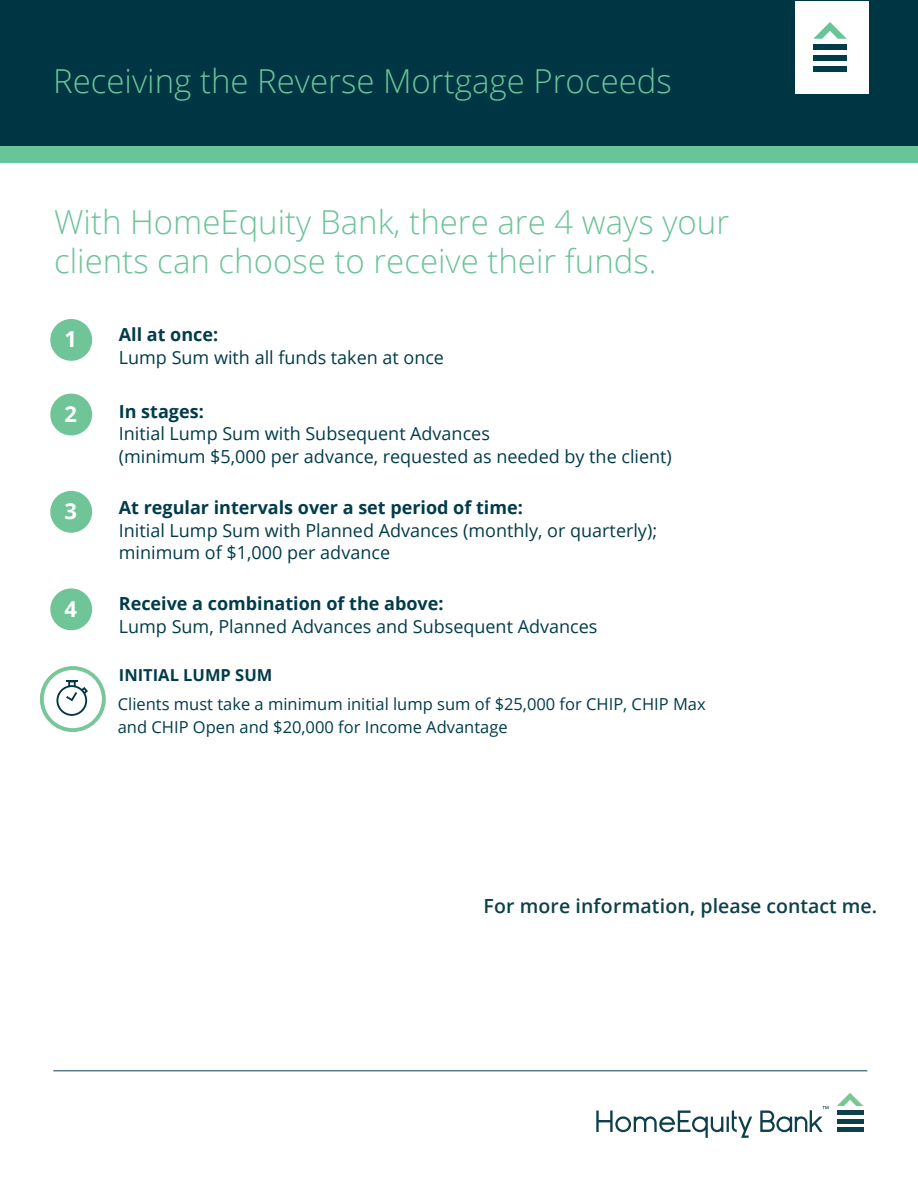
<style>
.page{position:relative;width:918px;height:1188px;background:#fff}
.page>*{position:absolute;margin:0;border:0;box-sizing:border-box;transform-origin:0 0}
.t1{font:300 33px/39.6px "Open Sans";color:#6cc499}
.t2{font:300 33px "Open Sans";color:#68c499}
.t3{font:700 22.05px "Open Sans";color:#fff}
.t4{font:600 19.5px "Open Sans";letter-spacing:.005em;color:#0e404b}
.t5{font:18px/22.5px "Open Sans";color:#003c4b}
.t6{font:700 18px "Open Sans";color:#003c4b}
.t7{font:16.5px/29.7px "Open Sans";color:#003c4b}
.s1{font-weight:700}
.s2{font-style:inherit}
</style>
<div class="page">
<div style="left:1px;top:0;width:917px;height:151px;background:#003543"></div>
<div style="left:0;top:146px;width:918px;height:17px;background:#68c499"></div>
<div style="left:795px;top:1px;width:73px;height:92px;background:#fff"></div>
<div style="left:813px;top:44px;width:34px;height:6px;background:#003c4b"></div>
<div style="left:813px;top:55px;width:34px;height:6px;background:#003c4b"></div>
<div style="left:813px;top:66px;width:34px;height:6px;background:#003c4b"></div>
<svg style="left:813px;top:22px;width:34px;height:17px"></svg>
<div style="left:837px;top:1110px;width:26px;height:5px;background:#0e404b"></div>
<hr style="left:837px;top:1119px;width:26px;height:4px;background:#0e404b">
<hr style="left:837px;top:1128px;width:26px;height:4px;background:#0e404b">
<svg style="left:837px;top:1093px;width:26px;height:13px"></svg>
<svg style="left:596px;top:1106px;width:233px;height:32px"></svg>
<div style="left:50px;top:319px;width:42px;height:42px;background:#6fc597;border-radius:50%"></div>
<div style="left:50px;top:394px;width:42px;height:41px;background:#6fc597;border-radius:50%"></div>
<div style="left:50px;top:491px;width:42px;height:42px;background:#6fc597;border-radius:50%"></div>
<div style="left:50px;top:588px;width:42px;height:42px;background:#6fc597;border-radius:50%"></div>
<hr style="left:53px;top:1071px;width:814px;height:1px;background:#0e404b">
<svg style="left:39px;top:666px;width:67px;height:66px"></svg>
<h1 class="t2" style="left:53px;top:58px;width:620px">Receiving the Reverse Mortgage Proceeds</h1>
<h1 class="t1" style="left:54px;top:201px;width:677px">With HomeEquity Bank, there are 4 ways your clients can choose to receive their funds.</h1>
<p class="t3" style="left:65px;top:324px;width:14px">1</p>
<p class="t3" style="left:65px;top:398px;width:14px">2</p>
<p class="t3" style="left:65px;top:495px;width:14px">3</p>
<p class="t3" style="left:65px;top:593px;width:14px">4</p>
<p class="t6" style="left:119px;top:322px;width:101px">All at once:</p>
<p class="t5" style="left:119px;top:346px;width:327px">Lump Sum with all funds taken at once</p>
<p class="t6" style="left:119px;top:399px;width:86px">In stages:</p>
<p class="t5" style="left:119px;top:422px;width:555px">Initial Lump Sum with Subsequent Advances<br>(minimum $5,000 per advance, requested as needed by the client)</p>
<p class="t6" style="left:119px;top:495px;width:405px">At regular intervals over a set period of time:</p>
<p class="t5" style="left:119px;top:519px;width:540px">Initial Lump Sum with Planned Advances (monthly, or quarterly); minimum of $1,000 per advance</p>
<p class="t6" style="left:119px;top:591px;width:326px">Receive a combination of the above:</p>
<p class="t5" style="left:119px;top:614px;width:480px">Lump Sum, Planned Advances and Subsequent Advances</p>
<p class="t7" style="left:118px;top:659px;width:589px"><span class="s1">INITIAL LUMP SUM<br></span>Clients must take a minimum initial lump sum of $25,000 for CHIP<span class="s2">,</span> CHIP Max</p>
<p class="t7" style="left:118px;top:711px;width:391px"><span class="s2">and CHIP Open</span> and $20,000 for Income Advantage</p>
<p class="t4" style="left:483px;top:892px;width:395px">For more information, please contact me.</p>
</div>
